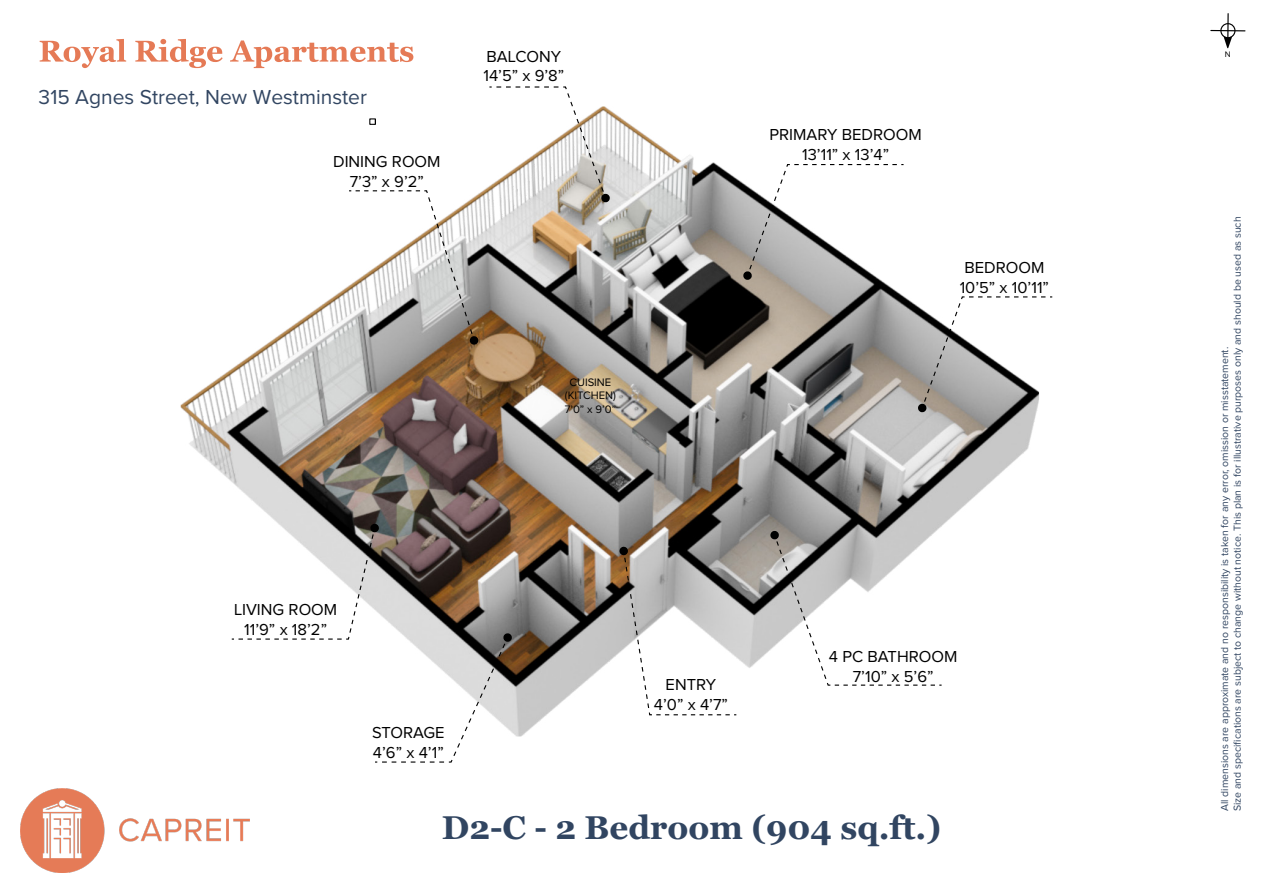
<style>
.page{position:relative;width:1263px;height:893px;background:#fff}
.page>*{position:absolute;margin:0;border:0;box-sizing:border-box;transform-origin:0 0}
.t1{font:700 33px "Georgia";color:#314561}
.t2{font:21px "Proxima Nova";color:#314561}
.t3{font:16.5px/19.8px "Proxima Nova";color:#000;text-align:center}
.t4{font:11.25px/13.5px "Proxima Nova";color:#000;text-align:center}
.t5{font:10.5px/12.6px "Proxima Nova";color:#314561}
.t6{font:8.4px "Proxima Nova";color:#000}
.s1{font-style:inherit}
</style>
<div class="page">
<img style="left:180px;top:110px;width:873px;height:627px">
<img style="left:21px;top:788px;width:228px;height:84px">
<svg style="left:232px;top:523px;width:280px;height:240px"></svg>
<svg style="left:349px;top:190px;width:130px;height:155px"></svg>
<svg style="left:489px;top:86px;width:121px;height:117px"></svg>
<svg style="left:743px;top:163px;width:160px;height:117px"></svg>
<svg style="left:917px;top:296px;width:135px;height:117px"></svg>
<svg style="left:770px;top:530px;width:171px;height:156px"></svg>
<svg style="left:623px;top:551px;width:113px;height:165px"></svg>
<div style="left:619px;top:546px;width:9px;height:9px;background:#000;border-radius:4px"></div>
<svg style="left:1210px;top:13px;width:35px;height:35px"></svg>
<div style="left:369px;top:118px;width:7px;height:7px;border:1px solid #000"></div>
<svg style="left:40px;top:39px;width:373px;height:29px"></svg>
<h2 class="t2" style="left:39px;top:82px;width:330px">315 Agnes Street, New Westminster</h2>
<h3 class="t3" style="left:333px;top:153px;width:109px">DINING ROOM<br>7’3” x 9’2”</h3>
<h3 class="t3" style="left:483px;top:47px;width:82px;text-align:left">BALCONY<br>14’5” x 9’8”</h3>
<p class="t4" style="left:565px;top:376px;width:53px">CUISINE (KITCHEN)<br>7’0” x 9’0”</p>
<h3 class="t3" style="left:769px;top:125px;width:154px">PRIMARY BEDROOM<br>13’11” x 13’4”</h3>
<h3 class="t3" style="left:960px;top:258px;width:91px;text-align:left">BEDROOM<br>10’5” x 10’11”</h3>
<h3 class="t3" style="left:234px;top:600px;width:105px">LIVING ROOM<br>11’9” x 18’2”</h3>
<h3 class="t3" style="left:372px;top:723px;width:74px;text-align:left">STORAGE<br>4’6” x 4’1”</h3>
<h3 class="t3" style="left:654px;top:676px;width:76px">ENTRY<br>4’0” x 4’7”</h3>
<h3 class="t3" style="left:829px;top:647px;width:130px">4 PC BATHROOM<br>7’10” x 5’6”</h3>
<h1 class="t1" style="left:442px;top:806px;width:501px">D2-C - 2 Bedroom (904 <span class="s1">sq.ft</span>.<span class="s1">)</span></h1>
<p class="t6" style="left:1225px;top:50px;width:7px">N</p>
<p class="t5" style="left:1219px;top:811px;width:596px;rotate:-90deg">All dimensions are approximate and no responsibility is taken for any error, omission or misstatement.<br>Size and specifications are subject to change without notice. This plan is for illustrative purposes only and should be used as such</p>
</div>
